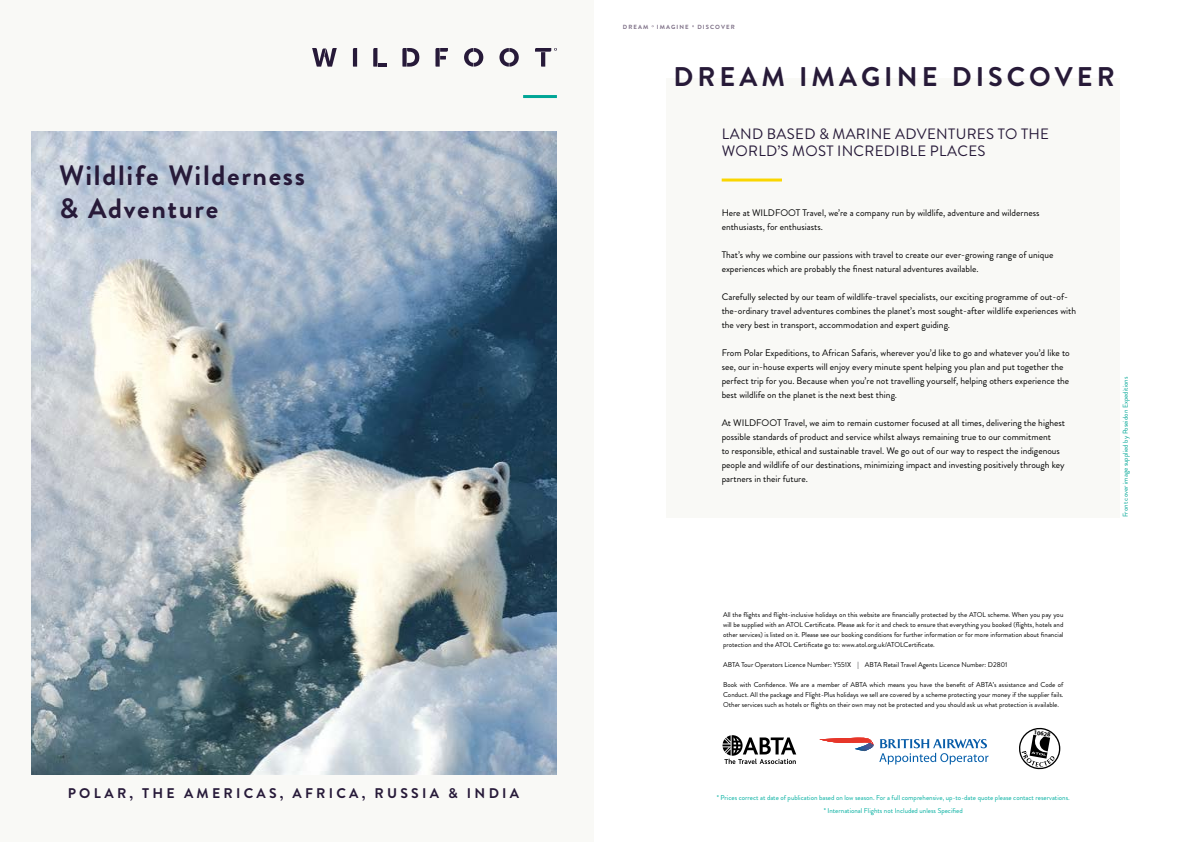
<style>
.page{position:relative;width:1191px;height:842px;background:#fff}
.page>*{position:absolute;margin:0;border:0;box-sizing:border-box;transform-origin:0 0}
.t1{font:700 28px/33px "Brandon Grotesque";letter-spacing:.06em;color:#271a39}
.t2{font:700 27px "Brandon Grotesque";letter-spacing:.15em;color:#271a38}
.t3{font:15px/17px "Brandon Grotesque";letter-spacing:.02em;color:#271a39}
.t4{font:700 14px "Brandon Grotesque";letter-spacing:.23em;color:#271a39}
.t5{font:9.5px/14px "Brandon Grotesque";color:#000}
.t6{font:7px/10px "Brandon Grotesque";color:#000;text-align:justify}
.t7{font:7px/13px "Brandon Grotesque";color:#00afa0;text-align:center}
.t8{font:7px "Brandon Grotesque";color:#00a696}
.t9{font:700 6.1px "Myriad Pro";color:#000}
.t10{font:700 6px "Brandon Grotesque";letter-spacing:.18em;color:#7d6f86}
</style>
<div class="page">
<div style="left:0;top:0;width:604px;height:842px;background:#f9f9f6"></div>
<img style="left:32px;top:131px;width:525px;height:644px">
<hr style="left:523px;top:95px;width:34px;height:3px;background:#00a696">
<svg style="left:353px;top:48px;width:4px;height:19px"></svg>
<svg style="left:402px;top:48px;width:17px;height:19px"></svg>
<svg style="left:312px;top:48px;width:25px;height:19px"></svg>
<svg style="left:373px;top:48px;width:13px;height:19px"></svg>
<svg style="left:435px;top:48px;width:13px;height:19px"></svg>
<svg style="left:464px;top:48px;width:19px;height:19px"></svg>
<svg style="left:499px;top:48px;width:20px;height:19px"></svg>
<svg style="left:535px;top:48px;width:22px;height:19px"></svg>
<div style="left:595px;top:0;width:596px;height:842px;background:#fff"></div>
<div style="left:666px;top:78px;width:454px;height:439px;background:#f9f9f6"></div>
<hr style="left:721px;top:179px;width:61px;height:2px;background:#fad600">
<svg style="left:722px;top:735px;width:74px;height:29px"></svg>
<svg style="left:1019px;top:727px;width:41px;height:43px"></svg>
<svg style="left:819px;top:738px;width:54px;height:13px"></svg>
<svg style="left:879px;top:739px;width:109px;height:25px"></svg>
<h1 class="t1" style="left:59px;top:159px;width:247px">Wildlife Wilderness &amp; Adventure</h1>
<h3 class="t4" style="left:68px;top:783px;width:453px">POLAR, THE AMERICAS, AFRICA, RUSSIA &amp; INDIA</h3>
<p class="t10" style="left:623px;top:23px;width:27px">DREAM</p>
<p class="t10" style="left:657px;top:23px;width:33px">IMAGINE</p>
<p class="t10" style="left:697px;top:23px;width:39px">DISCOVER</p>
<h2 class="t2" style="left:673px;top:58px;width:443px">DREAM IMAGINE DISCOVER</h2>
<h3 class="t3" style="left:722px;top:125px;width:329px">LAND BASED &amp; MARINE ADVENTURES TO THE<br>WORLD’S MOST INCREDIBLE PLACES</h3>
<p class="t5" style="left:721px;top:206px;width:319px">Here at WILDFOOT Travel, we’re a company run by wildlife, adventure and wilderness enthusiasts, for enthusiasts.</p>
<p class="t5" style="left:721px;top:248px;width:333px">That’s why we combine our passions with travel to create our ever-growing range of unique experiences which are probably the finest natural adventures available.</p>
<p class="t5" style="left:721px;top:290px;width:356px">Carefully selected by our team of wildlife-travel specialists, our exciting programme of out-of&shy;the-ordinary travel adventures combines the planet’s most sought-after wildlife experiences with the very best in transport, accommodation and expert guiding.</p>
<p class="t5" style="left:721px;top:346px;width:350px">From Polar Expeditions, to African Safaris, wherever you’d like to go and whatever you’d like to see, our in-house experts will enjoy every minute spent helping you plan and put together the perfect trip for you. Because when you’re not travelling yourself, helping others experience the best wildlife on the planet is the next best thing.</p>
<p class="t5" style="left:721px;top:416px;width:345px">At WILDFOOT Travel, we aim to remain customer focused at all times, delivering the highest possible standards of product and service whilst always remaining true to our commitment<br>to responsible, ethical and sustainable travel. We go out of our way to respect the indigenous people and wildlife of our destinations, minimizing impact and investing positively through key partners in their future.</p>
<p class="t8" style="left:1120px;top:517px;width:142px;rotate:-90deg">Front cover image supplied by Poseidon Expeditions</p>
<p class="t6" style="left:723px;top:610px;width:342px">All the flights and flight-inclusive holidays on this website are financially protected by the ATOL scheme. When you pay you will be supplied with an ATOL Certificate. Please ask for it and check to ensure that everything you booked (flights, hotels and other services) is listed on it. Please see our booking conditions for further information or for more information about financial protection and the ATOL Certificate go to: www.atol.org.uk/ATOLCertificate.</p>
<p class="t6" style="left:723px;top:660px;width:286px">ABTA Tour Operators Licence Number: Y551X | ABTA Retail Travel Agents Licence Number: D2801</p>
<p class="t6" style="left:723px;top:680px;width:342px">Book with Confidence. We are a member of ABTA which means you have the benefit of ABTA’s assistance and Code of Conduct. All the package and Flight-Plus holidays we sell are covered by a scheme protecting your money if the supplier fails.<br>Other services such as hotels or flights on their own may not be protected and you should ask us what protection is available.</p>
<p class="t9" style="left:1034px;top:728px;width:19px;rotate:10deg">10628</p>
<p class="t7" style="left:716px;top:791px;width:354px">* Prices correct at date of publication based on low season. For a full comprehensive, up-to-date quote please contact reservations. * International Flights not Included unless Specified</p>
</div>
